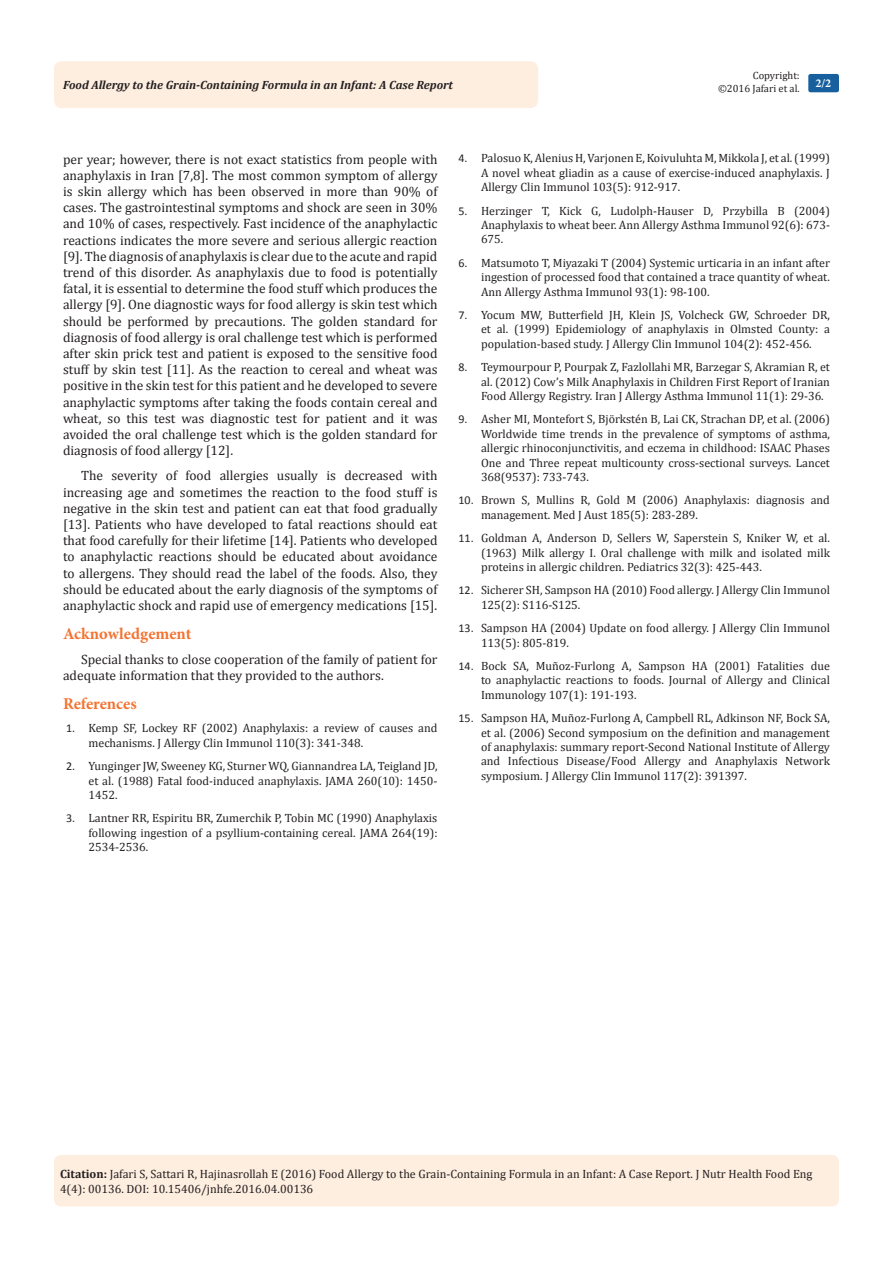
<style>
.page{position:relative;width:893px;height:1263px;background:#fff}
.page>*{position:absolute;margin:0;border:0;box-sizing:border-box;transform-origin:0 0}
.t1{font:700 16.5px "Minion Pro";color:#f37331}
.t2{font:13.5px/16.2px "Cambria";color:#231f20;text-align:justify}
.Citation{font:12px/14.4px "Cambria";color:#231f20;text-align:justify}
.t3{font:italic 700 12px "Cambria";color:#231f20}
.t4{font:700 12px "Minion Pro";color:#fff}
.t5{font:10.5px/12.6px "Cambria";color:#231f20;text-align:right}
.s1{font-family:"Calibri"}
.s2{font-weight:700}
</style>
<div class="page">
<div style="left:54px;top:61px;width:484px;height:47px;background:#feeee0;border-radius:8px"></div>
<div style="left:808px;top:74px;width:31px;height:18px;background:#18609d;border-radius:2px"></div>
<div style="left:54px;top:1155px;width:785px;height:51px;background:#feeee0;border-radius:7px"></div>
<p class="t5" style="left:718px;top:69px;width:83px">Copyright: ©2016 Jafari et al.</p>
<p class="t3" style="left:63px;top:77px;width:391px">Food Allergy to the Grain-Containing Formula in an Infant: A Case Report</p>
<p class="t4" style="left:815px;top:75px;width:17px">2/2</p>
<p class="t2" style="left:63px;top:151px;width:376px">per year; however, there is not exact statistics from people with anaphylaxis in Iran [7,8]. The most common symptom of allergy is skin allergy which has been observed in more than 90% of cases. The gastrointestinal symptoms and shock are seen in 30% and 10% of cases, respectively. Fast incidence of the anaphylactic reactions indicates the more severe and serious allergic reaction [9]. The diagnosis of anaphylaxis is clear due to the acute and rapid trend of this disorder. As anaphylaxis due to food is potentially fatal, it is essential to determine the food stuff which produces the allergy [9]. One diagnostic ways for food allergy is skin test which should be performed by precautions. The golden standard for diagnosis of food allergy is oral challenge test which is performed after skin prick test and patient is exposed to the sensitive food stuff by skin test [11]. As the reaction to cereal and wheat was positive in the skin test for this patient and he developed to severe anaphylactic symptoms after taking the foods contain cereal and wheat, so this test was diagnostic test for patient and it was avoided the oral challenge test which is the golden standard for diagnosis of food allergy [12].</p>
<p class="t2" style="left:63px;top:468px;width:376px;text-indent:18px">The severity of food allergies usually is decreased with increasing age and sometimes the reaction to the food stuff is negative in the skin test and patient can eat that food gradually [13]. Patients who have developed to fatal reactions should eat that food carefully for their lifetime [14]. Patients who developed to anaphylactic reactions should be educated about avoidance to allergens. They should read the label of the foods. Also, they should be educated about the early diagnosis of the symptoms of anaphylactic shock and rapid use of emergency medications [15].</p>
<p class="t1" style="left:63px;top:622px;width:130px">Acknowledgement</p>
<p class="t2" style="left:63px;top:651px;width:376px;text-indent:18px">Special thanks to close cooperation of the family of patient for adequate information that they provided to the authors.</p>
<p class="t1" style="left:63px;top:692px;width:75px">References</p>
<p class="Citation" style="left:88px;top:721px;width:350px;text-indent:-22px"><span class="s1">1.</span> Kemp SF, Lockey RF (2002) Anaphylaxis: a review of causes and mechanisms. J Allergy Clin Immunol 110(3): 341-348.</p>
<p class="Citation" style="left:88px;top:759px;width:350px;text-indent:-22px"><span class="s1">2.</span> Yunginger JW, Sweeney KG, Sturner WQ, Giannandrea LA, Teigland JD, et al. (1988) Fatal food-induced anaphylaxis. JAMA 260(10): 1450- 1452.</p>
<p class="Citation" style="left:88px;top:811px;width:350px;text-indent:-22px"><span class="s1">3.</span> Lantner RR, Espiritu BR, Zumerchik P, Tobin MC (1990) Anaphylaxis following ingestion of a psyllium-containing cereal. JAMA 264(19):<br>2534-2536.</p>
<p class="Citation" style="left:481px;top:151px;width:350px;text-indent:-22px"><span class="s1">4.</span> Palosuo K, Alenius H, Varjonen E, Koivuluhta M, Mikkola J, et al. (1999)<br>A novel wheat gliadin as a cause of exercise-induced anaphylaxis. J Allergy Clin Immunol 103(5): 912-917.</p>
<p class="Citation" style="left:481px;top:203px;width:350px;text-indent:-22px"><span class="s1">5.</span> Herzinger T, Kick G, Ludolph-Hauser D, Przybilla B (2004)<br>Anaphylaxis to wheat beer. Ann Allergy Asthma Immunol 92(6): 673- 675.</p>
<p class="Citation" style="left:481px;top:255px;width:350px;text-indent:-22px"><span class="s1">6.</span> Matsumoto T, Miyazaki T (2004) Systemic urticaria in an infant after ingestion of processed food that contained a trace quantity of wheat.<br>Ann Allergy Asthma Immunol 93(1): 98-100.</p>
<p class="Citation" style="left:481px;top:308px;width:350px;text-indent:-22px"><span class="s1">7.</span> Yocum MW, Butterfield JH, Klein JS, Volcheck GW, Schroeder DR, et al. (1999) Epidemiology of anaphylaxis in Olmsted County: a population-based study. J Allergy Clin Immunol 104(2): 452-456.</p>
<p class="Citation" style="left:481px;top:360px;width:350px;text-indent:-22px"><span class="s1">8.</span> Teymourpour P, Pourpak Z, Fazlollahi MR, Barzegar S, Akramian R, et al. (2012) Cow’s Milk Anaphylaxis in Children First Report of Iranian Food Allergy Registry. Iran J Allergy Asthma Immunol 11(1): 29-36.</p>
<p class="Citation" style="left:481px;top:412px;width:350px;text-indent:-22px"><span class="s1">9.</span> Asher MI, Montefort S, Björkstén B, Lai CK, Strachan DP, et al. (2006)<br>Worldwide time trends in the prevalence of symptoms of asthma, allergic rhinoconjunctivitis, and eczema in childhood: ISAAC Phases One and Three repeat multicounty cross-sectional surveys. Lancet 368(9537): 733-743.</p>
<p class="Citation" style="left:481px;top:493px;width:350px;text-indent:-22px"><span class="s1">10.</span> Brown S, Mullins R, Gold M (2006) Anaphylaxis: diagnosis and management. Med J Aust 185(5): 283-289.</p>
<p class="Citation" style="left:481px;top:531px;width:350px;text-indent:-22px"><span class="s1">11.</span> Goldman A, Anderson D, Sellers W, Saperstein S, Kniker W, et al. (1963) Milk allergy I. Oral challenge with milk and isolated milk proteins in allergic children. Pediatrics 32(3): 425-443.</p>
<p class="Citation" style="left:481px;top:583px;width:350px;text-indent:-22px"><span class="s1">12.</span> Sicherer SH, Sampson HA (2010) Food allergy. J Allergy Clin Immunol<br>125(2): S116-S125.</p>
<p class="Citation" style="left:481px;top:621px;width:350px;text-indent:-22px"><span class="s1">13.</span> Sampson HA (2004) Update on food allergy. J Allergy Clin Immunol<br>113(5): 805-819.</p>
<p class="Citation" style="left:481px;top:659px;width:350px;text-indent:-22px"><span class="s1">14.</span> Bock SA, Muñoz-Furlong A, Sampson HA (2001) Fatalities due to anaphylactic reactions to foods. Journal of Allergy and Clinical Immunology 107(1): 191-193.</p>
<p class="Citation" style="left:481px;top:711px;width:350px;text-indent:-22px"><span class="s1">15.</span> Sampson HA, Muñoz-Furlong A, Campbell RL, Adkinson NF, Bock SA, et al. (2006) Second symposium on the definition and management of anaphylaxis: summary report-Second National Institute of Allergy and Infectious Disease/Food Allergy and Anaphylaxis Network symposium. J Allergy Clin Immunol 117(2): 391397.</p>
<p class="Citation" style="left:60px;top:1167px;width:754px"><span class="s2">Citation:</span> Jafari S, Sattari R, Hajinasrollah E (2016) Food Allergy to the Grain-Containing Formula in an Infant: A Case Report. J Nutr Health Food Eng<br>4(4): 00136. DOI: 10.15406/jnhfe.2016.04.00136</p>
</div>
